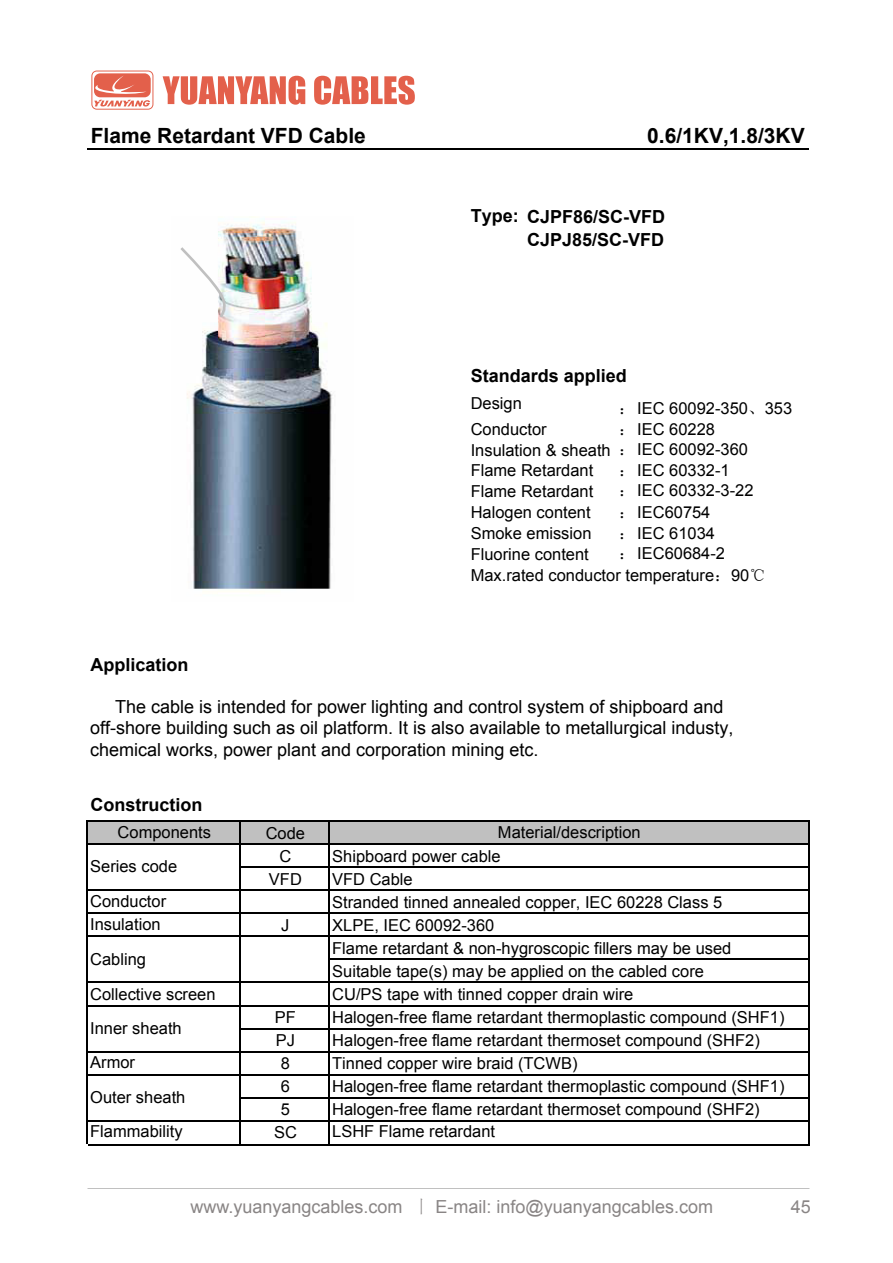
<style>
.page{position:relative;width:893px;height:1263px;background:#fff}
.page>*{position:absolute;margin:0;border:0;box-sizing:border-box;transform-origin:0 0}
.t1{font:700 21px "Arial";color:#000}
.t2{font:18px/21.6px "Arial";color:#000}
.t3{font:700 18px/23.1px "Arial";color:#000;text-align:right}
.t4{font:18px "Arial";color:#898585}
.t5{font:16.5px/23.1px "Arial";color:#000}
.s1{font-family:"Sim Sun"}
.s2{font-family:"Adobe Song Std";font-weight:300}
</style>
<div class="page">
<div style="left:87px;top:821px;width:722px;height:23px;background:#c0c0c0"></div>
<hr style="left:86px;top:820px;width:2px;height:324px;background:#000">
<hr style="left:239px;top:822px;width:2px;height:322px;background:#000">
<hr style="left:328px;top:822px;width:2px;height:322px;background:#000">
<hr style="left:808px;top:822px;width:1px;height:322px;background:#000">
<hr style="left:87px;top:149px;width:722px;height:1px;background:#000">
<hr style="left:88px;top:821px;width:721px;height:1px;background:#000">
<hr style="left:88px;top:844px;width:721px;height:1px;background:#000">
<hr style="left:241px;top:867px;width:568px;height:1px;background:#000">
<hr style="left:88px;top:890px;width:721px;height:1px;background:#000">
<hr style="left:88px;top:913px;width:721px;height:1px;background:#000">
<hr style="left:88px;top:936px;width:721px;height:1px;background:#000">
<hr style="left:330px;top:959px;width:479px;height:1px;background:#000">
<hr style="left:88px;top:982px;width:721px;height:1px;background:#000">
<hr style="left:88px;top:1005px;width:721px;height:1px;background:#000">
<hr style="left:241px;top:1028px;width:568px;height:1px;background:#000">
<hr style="left:88px;top:1051px;width:721px;height:1px;background:#000">
<hr style="left:88px;top:1074px;width:721px;height:1px;background:#000">
<hr style="left:241px;top:1097px;width:568px;height:1px;background:#000">
<hr style="left:88px;top:1120px;width:721px;height:1px;background:#000">
<hr style="left:88px;top:1145px;width:721px;height:1px;background:#000">
<img style="left:187px;top:222px;width:146px;height:367px">
<svg style="left:180px;top:244px;width:47px;height:76px"></svg>
<svg style="left:91px;top:71px;width:62px;height:39px"></svg>
<svg style="left:163px;top:76px;width:252px;height:29px"></svg>
<p class="t1" style="left:91px;top:122px;width:277px">Flame Retardant VFD Cable</p>
<p class="t1" style="left:647px;top:122px;width:159px">0.6/1KV,1.8/3KV</p>
<p class="t3" style="left:471px;top:206px;width:196px">Type: CJPF86/SC-VFD<br>CJPJ85/SC-VFD</p>
<p class="t3" style="left:471px;top:365px;width:158px">Standards applied</p>
<p class="t5" style="left:471px;top:392px;width:53px">Design</p>
<p class="t5" style="left:619px;top:397px;width:175px"><span class="s1">：</span>IEC 60092-350<span class="s1">、</span>353</p>
<p class="t5" style="left:471px;top:418px;width:77px">Conductor</p>
<p class="t5" style="left:471px;top:419px;width:279px;line-height:20.9px;text-indent:148px"><span class="s1">：</span>IEC 60228<br>Insulation &amp; sheath <span class="s1">：</span>IEC 60092-360<br>Flame Retardant</p>
<p class="t5" style="left:619px;top:459px;width:112px"><span class="s1">：</span>IEC 60332-1</p>
<p class="t3" style="left:90px;top:653px;width:100px">Application</p>
<p class="t5" style="left:471px;top:480px;width:124px">Flame Retardant</p>
<p class="t5" style="left:619px;top:479px;width:136px"><span class="s1">：</span>IEC 60332-3-22</p>
<p class="t5" style="left:471px;top:501px;width:121px">Halogen content</p>
<p class="t5" style="left:619px;top:501px;width:93px"><span class="s1">：</span>IEC60754</p>
<p class="t5" style="left:471px;top:522px;width:122px">Smoke emission</p>
<p class="t5" style="left:619px;top:521px;width:98px"><span class="s1">：</span>IEC 61034</p>
<p class="t5" style="left:471px;top:542px;width:120px">Fluorine content</p>
<p class="t5" style="left:471px;top:543px;width:297px;line-height:21.5px;text-indent:148px"><span class="s1">：</span>IEC60684-2<br>Max.rated conductor temperature<span class="s1">：</span>90<span class="s1">℃</span></p>
<p class="t2" style="left:90px;top:696px;width:645px;text-indent:25px">The cable is intended for power lighting and control system of shipboard and off-shore building such as oil platform. It is also available to metallurgical industy, chemical works, power plant and corporation mining etc.</p>
<p class="t3" style="left:90px;top:794px;width:113px">Construction</p>
<p class="t5" style="left:118px;top:821px;width:95px">Components</p>
<p class="t5" style="left:90px;top:855px;width:88px">Series code</p>
<p class="t5" style="left:90px;top:890px;width:77px">Conductor</p>
<p class="t5" style="left:90px;top:913px;width:72px">Insulation</p>
<p class="t5" style="left:90px;top:947px;width:57px">Cabling</p>
<p class="t5" style="left:266px;top:821px;width:41px;text-align:center">Code<br>C</p>
<p class="t5" style="left:498px;top:821px;width:144px">Material/description</p>
<p class="t5" style="left:332px;top:844px;width:170px">Shipboard power cable</p>
<p class="t5" style="left:269px;top:868px;width:34px">VFD</p>
<p class="t5" style="left:332px;top:868px;width:392px">VFD Cable<br>Stranded tinned annealed copper, IEC 60228 Class 5</p>
<p class="t5" style="left:281px;top:914px;width:10px">J</p>
<p class="t5" style="left:332px;top:914px;width:401px">XLPE, IEC 60092-360<br>Flame retardant &amp; non-hygroscopic fillers may be used<br>Suitable tape(s) may be applied on the cabled core</p>
<p class="t5" style="left:90px;top:983px;width:127px">Collective screen</p>
<p class="t5" style="left:332px;top:983px;width:303px">CU/PS tape with tinned copper drain wire</p>
<p class="t5" style="left:275px;top:1006px;width:23px">PF</p>
<p class="t5" style="left:332px;top:1006px;width:454px">Halogen-free flame retardant thermoplastic compound (SHF1)</p>
<p class="t5" style="left:276px;top:1029px;width:21px">PJ</p>
<p class="t5" style="left:332px;top:1029px;width:429px">Halogen-free flame retardant thermoset compound (SHF2)</p>
<p class="t5" style="left:281px;top:1052px;width:11px">8</p>
<p class="t5" style="left:332px;top:1052px;width:247px">Tinned copper wire braid (TCWB)</p>
<p class="t5" style="left:281px;top:1075px;width:11px">6</p>
<p class="t5" style="left:332px;top:1075px;width:454px">Halogen-free flame retardant thermoplastic compound (SHF1)</p>
<p class="t5" style="left:281px;top:1098px;width:11px">5</p>
<p class="t5" style="left:332px;top:1098px;width:429px">Halogen-free flame retardant thermoset compound (SHF2)</p>
<p class="t5" style="left:274px;top:1121px;width:24px">SC</p>
<p class="t5" style="left:90px;top:1017px;width:93px">Inner sheath</p>
<p class="t5" style="left:90px;top:1051px;width:46px">Armor</p>
<p class="t5" style="left:90px;top:1086px;width:97px">Outer sheath</p>
<p class="t5" style="left:90px;top:1120px;width:94px">Flammability</p>
<p class="t5" style="left:332px;top:1120px;width:164px">LSHF Flame retardant</p>
<p class="t4" style="left:190px;top:1195px;width:524px">www.yuanyangcables.com <span class="s2">丨</span> E-mail: info@yuanyangcables.com</p>
<p class="t4" style="left:791px;top:1195px;width:22px">45</p>
</div>
